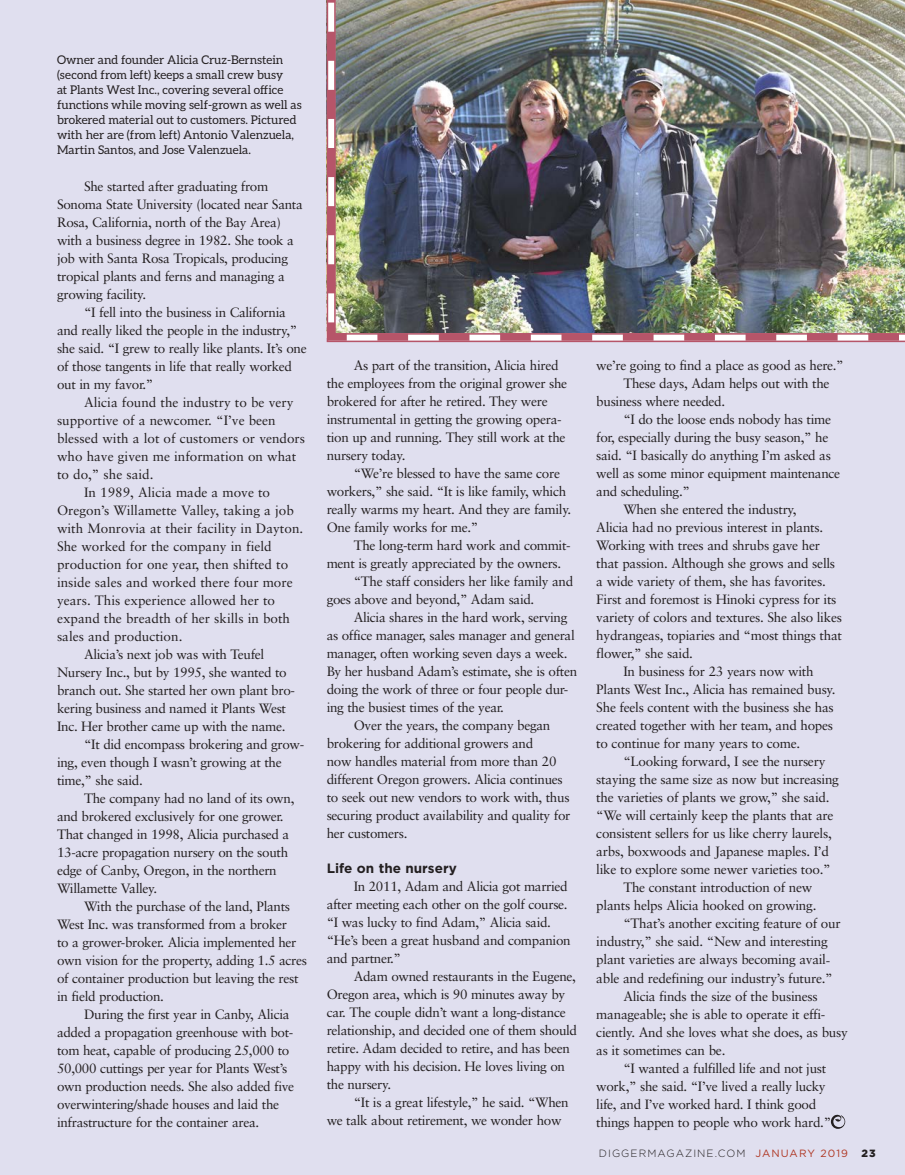
<style>
.page{position:relative;width:905px;height:1175px;background:#fff}
.page>*{position:absolute;margin:0;border:0;box-sizing:border-box;transform-origin:0 0}
.Body_Copy{font:13.5px/18px "Sabon";letter-spacing:-.025em;color:#231f20}
.Body_Copy-2{font:13.5px/18px "Sabon";color:#231f20}
.Body_Section_Subhed{font:700 13.5px "Gotham";color:#231f20}
.Image_Caption{font:12px/15px "Aleo";color:#231f20}
.t1{font:300 10.5px "Gotham";letter-spacing:.1em;color:#231f20}
.t2{font:900 10.5px "Gotham";color:#231f20}
.s1{font-weight:400;color:#af3723}
</style>
<div class="page">
<div style="left:0;top:0;width:904px;height:1174px;background:#e0dfef"></div>
<svg style="left:830px;top:1114px;width:15px;height:14px"></svg>
<svg style="left:326px;top:0;width:578px;height:343px;background:#d29ea9"></svg>
<img style="left:334px;top:0;width:570px;height:335px">
<p class="Image_Caption" style="left:57px;top:52px;width:246px">Owner and founder Alicia Cruz-Bernstein (second from left) keeps a small crew busy<br>at Plants West Inc., covering several office functions while moving self-grown as well as brokered material out to customers. Pictured with her are (from left) Antonio Valenzuela, Martin Santos, and Jose Valenzuela.</p>
<p class="Body_Copy" style="left:57px;top:177px;width:247px;text-indent:27px">She started after graduating from Sonoma State University (located near Santa Rosa, California, north of the Bay Area) with a business degree in 1982. She took a job with Santa Rosa Tropicals, producing tropical plants and ferns and managing a growing facility.</p>
<p class="Body_Copy" style="left:57px;top:303px;width:251px;text-indent:27px">“I fell into the business in California and really liked the people in the industry,” she said. “I grew to really like plants. It’s one of those tangents in life that really worked out in my favor.”</p>
<p class="Body_Copy-2" style="left:57px;top:393px;width:249px;text-indent:27px">Alicia found the industry to be very supportive of a newcomer. “I’ve been blessed with a lot of customers or vendors who have given me information on what to do,” she said.</p>
<p class="Body_Copy-2" style="left:57px;top:483px;width:248px;text-indent:27px">In 1989, Alicia made a move to Oregon’s Willamette Valley, taking a job with Monrovia at their facility in Dayton.<br>She worked for the company in field production for one year, then shifted to inside sales and worked there four more years. This experience allowed her to expand the breadth of her skills in both sales and production.</p>
<p class="Body_Copy" style="left:57px;top:644px;width:239px;text-indent:27px">Alicia’s next job was with Teufel Nursery Inc., but by 1995, she wanted to branch out. She started her own plant bro&shy;kering business and named it Plants West Inc. Her brother came up with the name.</p>
<p class="Body_Copy" style="left:57px;top:734px;width:249px;text-indent:27px">“It did encompass brokering and grow&shy;ing, even though I wasn’t growing at the time,” she said.</p>
<p class="Body_Copy" style="left:57px;top:788px;width:239px;text-indent:27px">The company had no land of its own, and brokered exclusively for one grower.<br>That changed in 1998, Alicia purchased a 13-acre propagation nursery on the south edge of Canby, Oregon, in the northern Willamette Valley.</p>
<p class="Body_Copy" style="left:57px;top:896px;width:251px;text-indent:27px">With the purchase of the land, Plants West Inc. was transformed from a broker<br>to a grower-broker. Alicia implemented her own vision for the property, adding 1.5 acres of container production but leaving the rest in field production.</p>
<p class="Body_Copy" style="left:57px;top:1004px;width:239px;text-indent:27px">During the first year in Canby, Alicia added a propagation greenhouse with bot&shy;tom heat, capable of producing 25,000 to 50,000 cuttings per year for Plants West’s own production needs. She also added five overwintering/shade houses and laid the infrastructure for the container area.</p>
<p class="Body_Copy" style="left:327px;top:356px;width:242px;text-indent:27px">As part of the transition, Alicia hired the employees from the original grower she brokered for after he retired. They were instrumental in getting the growing opera&shy;tion up and running. They still work at the nursery today.</p>
<p class="Body_Copy" style="left:327px;top:464px;width:246px;text-indent:27px">“We’re blessed to have the same core workers,” she said. “It is like family, which really warms my heart. And they are family.<br>One family works for me.”</p>
<p class="Body_Copy" style="left:327px;top:536px;width:245px;text-indent:27px">The long-term hard work and commit&shy;ment is greatly appreciated by the owners.</p>
<p class="Body_Copy" style="left:327px;top:572px;width:248px;text-indent:27px">“The staff considers her like family and goes above and beyond,” Adam said.</p>
<p class="Body_Copy" style="left:327px;top:608px;width:252px;text-indent:27px">Alicia shares in the hard work, serving as office manager, sales manager and general manager, often working seven days a week.<br>By her husband Adam’s estimate, she is often doing the work of three or four people dur&shy;ing the busiest times of the year.</p>
<p class="Body_Copy" style="left:327px;top:716px;width:245px;text-indent:27px">Over the years, the company began brokering for additional growers and<br>now handles material from more than 20 different Oregon growers. Alicia continues to seek out new vendors to work with, thus securing product availability and quality for her customers.</p>
<p class="Body_Section_Subhed" style="left:327px;top:859px;width:132px">Life on the nursery</p>
<p class="Body_Copy" style="left:327px;top:877px;width:245px;text-indent:27px">In 2011, Adam and Alicia got married after meeting each other on the golf course. “I was lucky to find Adam,” Alicia said. “He’s been a great husband and companion and partner.”</p>
<p class="Body_Copy" style="left:327px;top:967px;width:252px;text-indent:27px">Adam owned restaurants in the Eugene, Oregon area, which is 90 minutes away by car. The couple didn’t want a long-distance relationship, and decided one of them should retire. Adam decided to retire, and has been happy with his decision. He loves living on the nursery.</p>
<p class="Body_Copy" style="left:327px;top:1093px;width:243px;text-indent:27px">“It is a great lifestyle,” he said. “When we talk about retirement, we wonder how</p>
<p class="Body_Copy" style="left:596px;top:356px;width:249px">we’re going to find a place as good as here.”</p>
<p class="Body_Copy" style="left:596px;top:374px;width:235px;text-indent:27px">These days, Adam helps out with the business where needed.</p>
<p class="Body_Copy" style="left:596px;top:410px;width:245px;text-indent:27px">“I do the loose ends nobody has time for, especially during the busy season,” he said. “I basically do anything I’m asked as well as some minor equipment maintenance and scheduling.”</p>
<p class="Body_Copy" style="left:596px;top:500px;width:247px;text-indent:27px">When she entered the industry,<br>Alicia had no previous interest in plants.<br>Working with trees and shrubs gave her that passion. Although she grows and sells a wide variety of them, she has favorites.<br>First and foremost is Hinoki cypress for its variety of colors and textures. She also likes hydrangeas, topiaries and “most things that flower,” she said.</p>
<p class="Body_Copy" style="left:596px;top:662px;width:241px;text-indent:27px">In business for 23 years now with Plants West Inc., Alicia has remained busy.<br>She feels content with the business she has created together with her team, and hopes to continue for many years to come.</p>
<p class="Body_Copy" style="left:596px;top:752px;width:244px;text-indent:27px">“Looking forward, I see the nursery staying the same size as now but increasing the varieties of plants we grow,” she said. “We will certainly keep the plants that are consistent sellers for us like cherry laurels, arbs, boxwoods and Japanese maples. I’d like to explore some newer varieties too.”</p>
<p class="Body_Copy" style="left:596px;top:878px;width:221px;text-align:right">The constant introduction of new plants helps Alicia hooked on growing.</p>
<p class="Body_Copy" style="left:596px;top:914px;width:246px;text-indent:27px">“That’s another exciting feature of our industry,” she said. “New and interesting plant varieties are always becoming avail&shy;able and redefining our industry’s future.”</p>
<p class="Body_Copy" style="left:596px;top:987px;width:253px;text-indent:27px">Alicia finds the size of the business manageable; she is able to operate it effi&shy;ciently. And she loves what she does, as busy as it sometimes can be.</p>
<p class="Body_Copy" style="left:596px;top:1059px;width:236px;text-indent:27px">“I wanted a fulfilled life and not just work,” she said. “I’ve lived a really lucky life, and I’ve worked hard. I think good things happen to people who work hard.”</p>
<p class="t1" style="left:599px;top:1146px;width:250px">DIGGERMAGAZINE.COM <span class="s1">JANUARY 2019</span></p>
<p class="t2" style="left:861px;top:1145px;width:16px">23</p>
</div>
